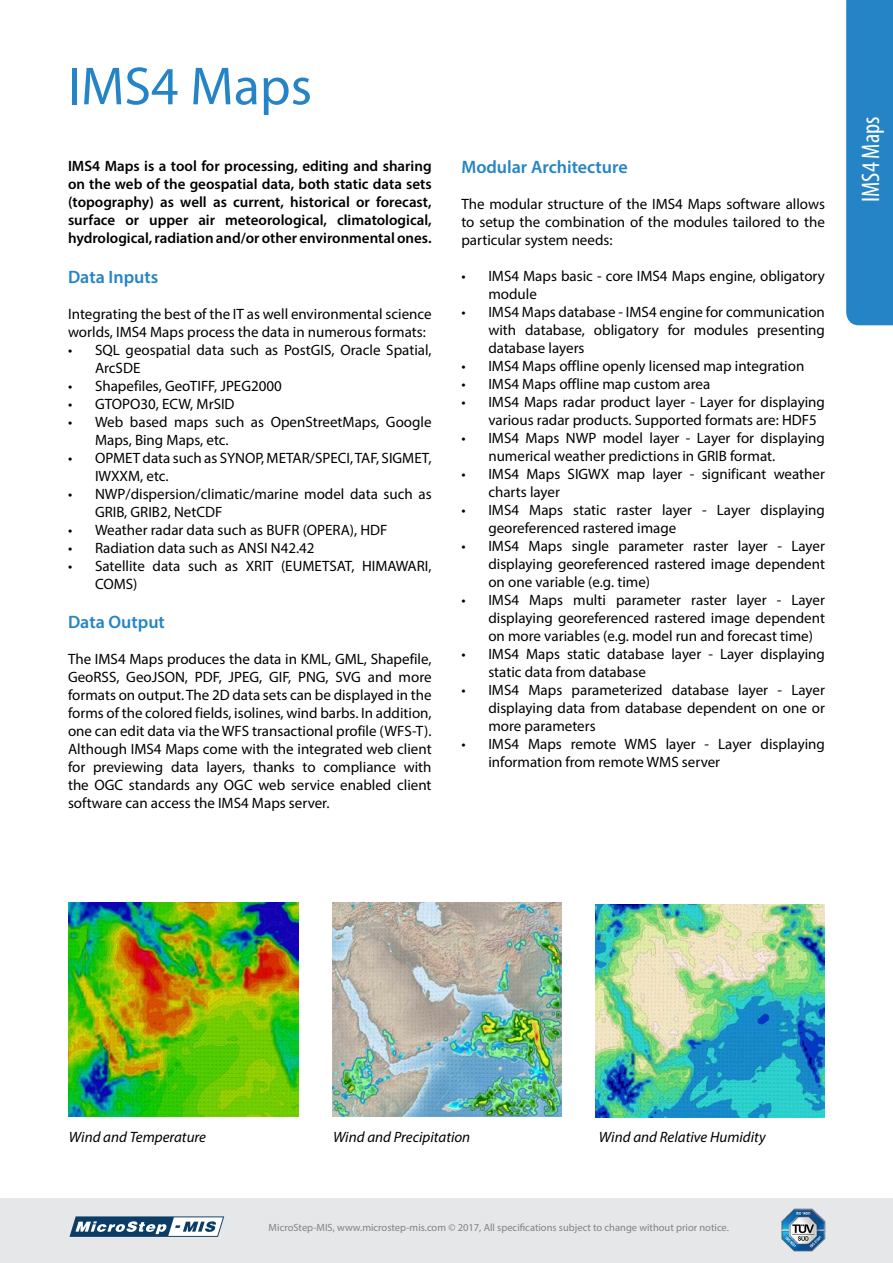
<style>
.page{position:relative;width:893px;height:1263px;background:#fff}
.page>*{position:absolute;margin:0;border:0;box-sizing:border-box;transform-origin:0 0}
.t1{font:54px "Myriad Pro";color:#2484c6}
.t2{font:condensed 25.5px "Myriad Pro";color:#fff}
.t3{font:600 18px "Myriad Pro";color:#2484c6}
.t4{font:15px/18px "Myriad Pro";color:#000}
.t5{font:600 15px/18px "Myriad Pro";color:#000;text-align:justify}
.t6{font:italic 15px "Myriad Pro";color:#000}
.t7{font:10.5px "Myriad Pro";color:#808285}
</style>
<div class="page">
<div style="left:0;top:1198px;width:893px;height:65px;background:#e6e7e8"></div>
<div style="left:846px;top:0;width:47px;height:325px;background:#2484c6"></div>
<img style="left:781px;top:1209px;width:44px;height:42px">
<svg style="left:69px;top:1216px;width:155px;height:21px;background:#708da4"></svg>
<img style="left:332px;top:903px;width:230px;height:213px">
<img style="left:69px;top:903px;width:230px;height:213px">
<img style="left:595px;top:904px;width:230px;height:213px">
<h1 class="t1" style="left:68px;top:53px;width:245px">IMS4 Maps</h1>
<p class="t5" style="left:68px;top:157px;width:365px">IMS4 Maps is a tool for processing, editing and sharing on the web of the geospatial data, both static data sets (topography) as well as current, historical or forecast, surface or upper air meteorological, climatological, hydrological, radiation and/or other environmental ones.</p>
<p class="t3" style="left:68px;top:265px;width:92px">Data Inputs</p>
<p class="t4" style="left:68px;top:304px;width:365px">Integrating the best of the IT as well environmental science worlds, IMS4 Maps process the data in numerous formats:</p>
<p class="t4" style="left:95px;top:340px;width:338px;text-indent:-27px">• SQL geospatial data such as PostGIS, Oracle Spatial,<br>ArcSDE</p>
<p class="t4" style="left:68px;top:376px;width:215px">• Shapefiles, GeoTIFF, JPEG2000</p>
<p class="t4" style="left:68px;top:394px;width:168px">• GTOPO30, ECW, MrSID</p>
<p class="t4" style="left:95px;top:412px;width:338px;text-indent:-27px">• Web based maps such as OpenStreetMaps, Google<br>Maps, Bing Maps, etc.</p>
<p class="t4" style="left:95px;top:448px;width:338px;text-indent:-27px">• OPMET data such as SYNOP, METAR/SPECI, TAF, SIGMET,<br>IWXXM, etc.</p>
<p class="t4" style="left:95px;top:484px;width:338px;text-indent:-27px">• NWP/dispersion/climatic/marine model data such as<br>GRIB, GRIB2, NetCDF</p>
<p class="t4" style="left:68px;top:520px;width:321px">• Weather radar data such as BUFR (OPERA), HDF</p>
<p class="t4" style="left:68px;top:538px;width:248px">• Radiation data such as ANSI N42.42</p>
<p class="t4" style="left:95px;top:556px;width:338px;text-indent:-27px">• Satellite data such as XRIT (EUMETSAT, HIMAWARI,<br>COMS)</p>
<p class="t3" style="left:68px;top:611px;width:98px">Data Output</p>
<p class="t4" style="left:68px;top:650px;width:365px;text-align:justify">The IMS4 Maps produces the data in KML, GML, Shapefile, GeoRSS, GeoJSON, PDF, JPEG, GIF, PNG, SVG and more formats on output. The 2D data sets can be displayed in the forms of the colored fields, isolines, wind barbs. In addition, one can edit data via the WFS transactional profile (WFS-T).<br>Although IMS4 Maps come with the integrated web client for previewing data layers, thanks to compliance with the OGC standards any OGC web service enabled client software can access the IMS4 Maps server.</p>
<p class="t3" style="left:461px;top:156px;width:168px">Modular Architecture</p>
<p class="t4" style="left:461px;top:195px;width:365px;text-align:justify">The modular structure of the IMS4 Maps software allows to setup the combination of the modules tailored to the particular system needs:</p>
<p class="t4" style="left:488px;top:267px;width:338px;text-indent:-27px">• IMS4 Maps basic - core IMS4 Maps engine, obligatory module</p>
<p class="t4" style="left:488px;top:303px;width:338px;text-align:justify;text-indent:-27px">• IMS4 Maps database - IMS4 engine for communication with database, obligatory for modules presenting database layers</p>
<p class="t4" style="left:461px;top:357px;width:344px">• IMS4 Maps offline openly licensed map integration</p>
<p class="t4" style="left:461px;top:375px;width:250px">• IMS4 Maps offline map custom area</p>
<p class="t4" style="left:488px;top:393px;width:338px;text-indent:-27px">• IMS4 Maps radar product layer - Layer for displaying various radar products. Supported formats are: HDF5</p>
<p class="t4" style="left:488px;top:429px;width:338px;text-indent:-27px">• IMS4 Maps NWP model layer - Layer for displaying numerical weather predictions in GRIB format.</p>
<p class="t4" style="left:488px;top:465px;width:338px;text-indent:-27px">• IMS4 Maps SIGWX map layer - significant weather charts layer</p>
<p class="t4" style="left:488px;top:501px;width:338px;text-indent:-27px">• IMS4 Maps static raster layer - Layer displaying georeferenced rastered image</p>
<p class="t4" style="left:488px;top:537px;width:338px;text-align:justify;text-indent:-27px">• IMS4 Maps single parameter raster layer - Layer displaying georeferenced rastered image dependent on one variable (e.g. time)</p>
<p class="t4" style="left:488px;top:591px;width:338px;text-align:justify;text-indent:-27px">• IMS4 Maps multi parameter raster layer - Layer displaying georeferenced rastered image dependent on more variables (e.g. model run and forecast time)</p>
<p class="t4" style="left:488px;top:645px;width:338px;text-indent:-27px">• IMS4 Maps static database layer - Layer displaying static data from database</p>
<p class="t4" style="left:488px;top:681px;width:338px;text-align:justify;text-indent:-27px">• IMS4 Maps parameterized database layer - Layer displaying data from database dependent on one or more parameters</p>
<p class="t4" style="left:488px;top:735px;width:338px;text-indent:-27px">• IMS4 Maps remote WMS layer - Layer displaying information from remote WMS server</p>
<h2 class="t2" style="left:855px;top:202px;width:87px;rotate:-90deg">IMS4 Maps</h2>
<p class="t6" style="left:69px;top:1127px;width:139px">Wind and Temperature</p>
<p class="t6" style="left:333px;top:1127px;width:139px">Wind and Precipitation</p>
<p class="t6" style="left:599px;top:1127px;width:168px">Wind and Relative Humidity</p>
<p class="t7" style="left:269px;top:1220px;width:462px">MicroStep-MIS, www.microstep-mis.com © 2017, All specifications subject to change without prior notice.</p>
</div>
